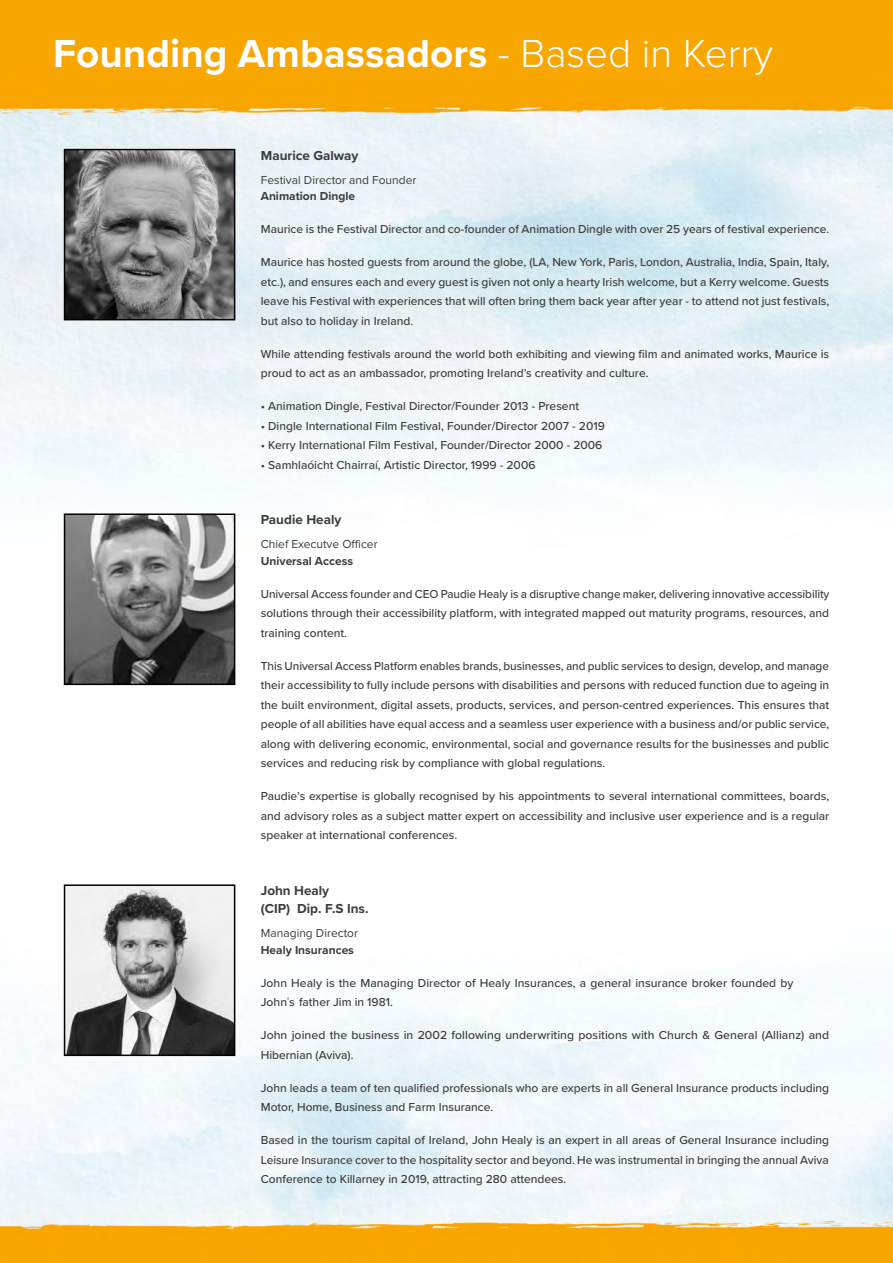
<style>
.page{position:relative;width:893px;height:1263px;background:#fff}
.page>*{position:absolute;margin:0;border:0;box-sizing:border-box;transform-origin:0 0}
.t1{font:700 40.5px "Proxima Nova";color:#fff}
.t2{font:700 13.5px "Proxima Nova";color:#3c3c3b}
.t3{font:500 12px/19.5px "Proxima Nova";color:#3c3c3b;text-align:justify}
.t4{font:12px "Proxima Nova";color:#3c3c3b}
.t5{font:700 12px "Proxima Nova";color:#3c3c3b}
.s1{font-weight:300}
.s2{font-family:"Minion Pro";font-weight:400}
</style>
<div class="page">
<img style="left:0;top:0;width:893px;height:1263px">
<img style="left:67px;top:152px;width:165px;height:165px">
<div style="left:64px;top:149px;width:171px;height:171px;border:2px solid #000"></div>
<img style="left:67px;top:516px;width:165px;height:166px">
<div style="left:64px;top:513px;width:171px;height:172px;border:2px solid #000"></div>
<img style="left:67px;top:887px;width:165px;height:166px">
<div style="left:64px;top:884px;width:171px;height:172px;border:2px solid #000"></div>
<p class="t1" style="left:53px;top:24px;width:721px">Founding Ambassadors <span class="s1">- Based in Kerry</span></p>
<p class="t2" style="left:261px;top:145px;width:99px">Maurice Galway</p>
<p class="t4" style="left:261px;top:171px;width:157px">Festival Director and Founder</p>
<p class="t5" style="left:261px;top:187px;width:96px">Animation Dingle</p>
<p class="t3" style="left:261px;top:219px;width:570px">Maurice is the Festival Director and co-founder of Animation Dingle with over 25 years of festival experience.</p>
<p class="t3" style="left:261px;top:252px;width:570px">Maurice has hosted guests from around the globe, (LA, New York, Paris, London, Australia, India, Spain, Italy, etc.), and ensures each and every guest is given not only a hearty Irish welcome, but a Kerry welcome. Guests leave his Festival with experiences that will often bring them back year after year - to attend not just festivals, but also to holiday in Ireland.</p>
<p class="t3" style="left:261px;top:343px;width:570px">While attending festivals around the world both exhibiting and viewing film and animated works, Maurice is proud to act as an ambassador, promoting Ireland’s creativity and culture.</p>
<p class="t3" style="left:261px;top:396px;width:320px">• Animation Dingle, Festival Director/Founder 2013 - Present</p>
<p class="t3" style="left:261px;top:415px;width:346px">• Dingle International Film Festival, Founder/Director 2007 - 2019</p>
<p class="t3" style="left:261px;top:435px;width:343px">• Kerry International Film Festival, Founder/Director 2000 - 2006</p>
<p class="t3" style="left:261px;top:454px;width:276px">• Samhlaóicht Chairraí, Artistic Director, 1999 - 2006</p>
<p class="t2" style="left:261px;top:510px;width:82px">Paudie Healy</p>
<p class="t4" style="left:261px;top:535px;width:118px">Chief Executve Officer</p>
<p class="t5" style="left:261px;top:552px;width:94px">Universal Access</p>
<p class="t3" style="left:261px;top:583px;width:570px">Universal Access founder and CEO Paudie Healy is a disruptive change maker, delivering innovative accessibility solutions through their accessibility platform, with integrated mapped out maturity programs, resources, and training content.</p>
<p class="t3" style="left:261px;top:655px;width:570px">This Universal Access Platform enables brands, businesses, and public services to design, develop, and manage their accessibility to fully include persons with disabilities and persons with reduced function due to ageing in the built environment, digital assets, products, services, and person-centred experiences. This ensures that people of all abilities have equal access and a seamless user experience with a business and/or public service, along with delivering economic, environmental, social and governance results for the businesses and public services and reducing risk by compliance with global regulations.</p>
<p class="t3" style="left:261px;top:786px;width:570px">Paudie’s expertise is globally recognised by his appointments to several international committees, boards, and advisory roles as a subject matter expert on accessibility and inclusive user experience and is a regular speaker at international conferences.</p>
<p class="t2" style="left:261px;top:880px;width:70px">John Healy</p>
<p class="t2" style="left:261px;top:898px;width:109px">(CIP) Dip. F.S Ins.</p>
<p class="t4" style="left:261px;top:924px;width:99px">Managing Director</p>
<p class="t5" style="left:261px;top:941px;width:95px">Healy Insurances</p>
<p class="t3" style="left:261px;top:973px;width:534px;line-height:19px">John Healy is the Managing Director of Healy Insurances, a general insurance broker founded by<br>John<span class="s2">'</span>s father Jim in 1981.</p>
<p class="t3" style="left:261px;top:1025px;width:570px">John joined the business in 2002 following underwriting positions with Church &amp; General (Allianz) and<br>Hibernian (Aviva).</p>
<p class="t3" style="left:261px;top:1077px;width:570px">John leads a team of ten qualified professionals who are experts in all General Insurance products including<br>Motor, Home, Business and Farm Insurance.</p>
<p class="t3" style="left:261px;top:1130px;width:570px">Based in the tourism capital of Ireland, John Healy is an expert in all areas of General Insurance including Leisure Insurance cover to the hospitality sector and beyond. He was instrumental in bringing the annual Aviva Conference to Killarney in 2019, attracting 280 attendees.</p>
</div>
